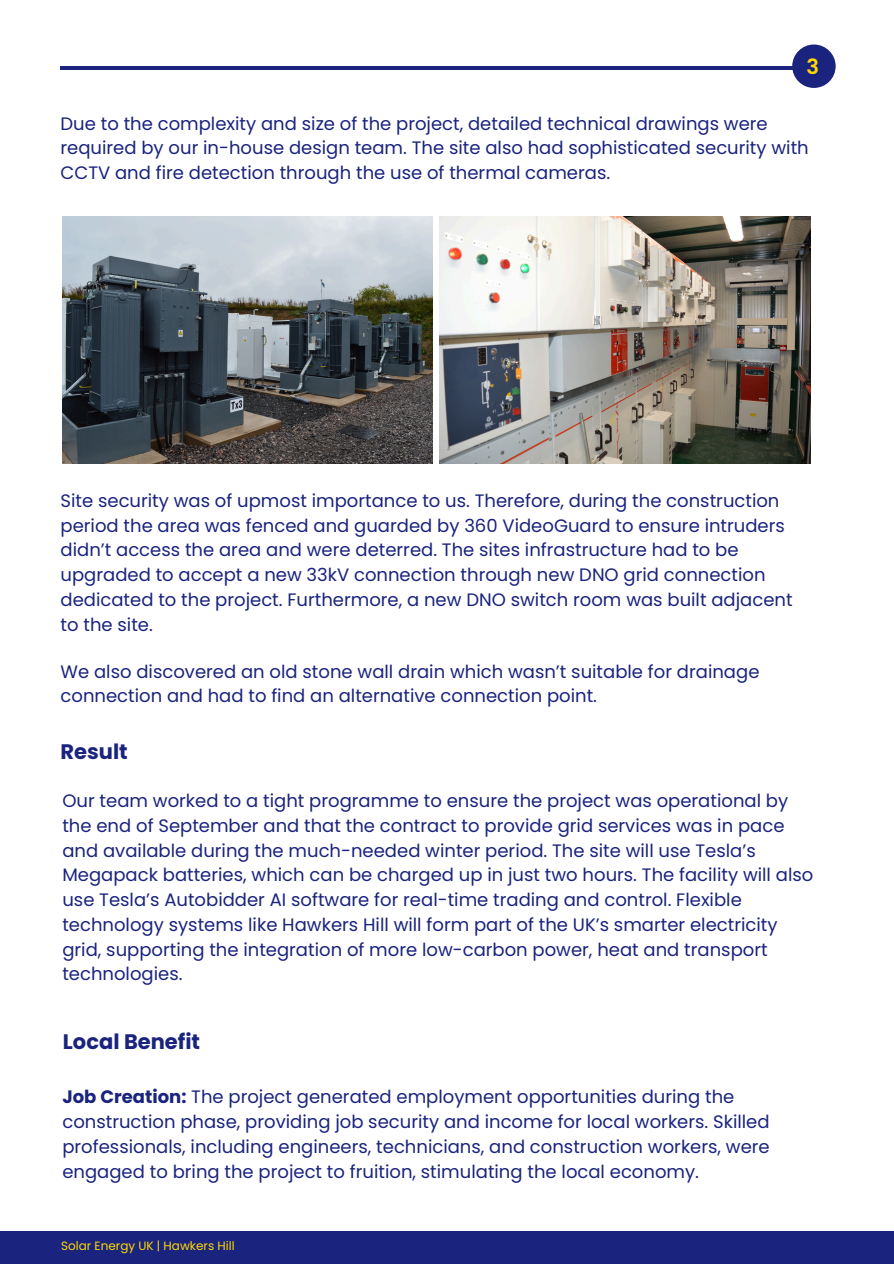
<style>
.page{position:relative;width:894px;height:1264px;background:#fff}
.page>*{position:absolute;margin:0;border:0;box-sizing:border-box;transform-origin:0 0}
.t1{font:700 21px "Poppins";color:#1a237e}
.t2{font:600 21px "Poppins";color:#ffd900}
.t3{font:18px/24.8px "Poppins";color:#1a237e}
.t4{font:12px "Poppins";color:#ffd900}
.s1{font-weight:700}
</style>
<div class="page">
<hr style="left:61px;top:66px;width:770px;height:4px;background:#1a237e">
<div style="left:792px;top:44px;width:43px;height:44px;background:#1a237e;border-radius:50%"></div>
<img style="left:62px;top:217px;width:370px;height:246px">
<img style="left:439px;top:217px;width:371px;height:246px">
<div style="left:0;top:1231px;width:893px;height:32px;background:#1a237e"></div>
<h2 class="t2" style="left:806px;top:54px;width:14px">3</h2>
<p class="t3" style="left:61px;top:111px;width:749px">Due to the complexity and size of the project, detailed technical drawings were required by our in-house design team. The site also had sophisticated security with<br>CCTV and fire detection through the use of thermal cameras.</p>
<p class="t3" style="left:61px;top:488px;width:733px">Site security was of upmost importance to us. Therefore, during the construction period the area was fenced and guarded by 360 VideoGuard to ensure intruders didn’t access the area and were deterred. The sites infrastructure had to be upgraded to accept a new 33kV connection through new DNO grid connection dedicated to the project. Furthermore, a new DNO switch room was built adjacent to the site.</p>
<h2 class="t3" style="left:61px;top:659px;width:700px">We also discovered an old stone wall drain which wasn’t suitable for drainage connection and had to find an alternative connection point.</h2>
<h1 class="t1" style="left:61px;top:737px;width:69px">Result</h1>
<h2 class="t3" style="left:62px;top:788px;width:752px">Our team worked to a tight programme to ensure the project was operational by the end of September and that the contract to provide grid services was in pace and available during the much-needed winter period. The site will use Tesla’s Megapack batteries, which can be charged up in just two hours. The facility will also use Tesla’s Autobidder AI software for real-time trading and control. Flexible technology systems like Hawkers Hill will form part of the UK’s smarter electricity grid, supporting the integration of more low-carbon power, heat and transport technologies.</h2>
<h1 class="t1" style="left:63px;top:1026px;width:139px">Local Benefit</h1>
<h2 class="t3" style="left:62px;top:1084px;width:708px"><span class="s1">Job Creation:</span> The project generated employment opportunities during the construction phase, providing job security and income for local workers. Skilled professionals, including engineers, technicians, and construction workers, were engaged to bring the project to fruition, stimulating the local economy.</h2>
<h2 class="t4" style="left:61px;top:1237px;width:175px">Solar Energy UK | Hawkers Hill</h2>
</div>
